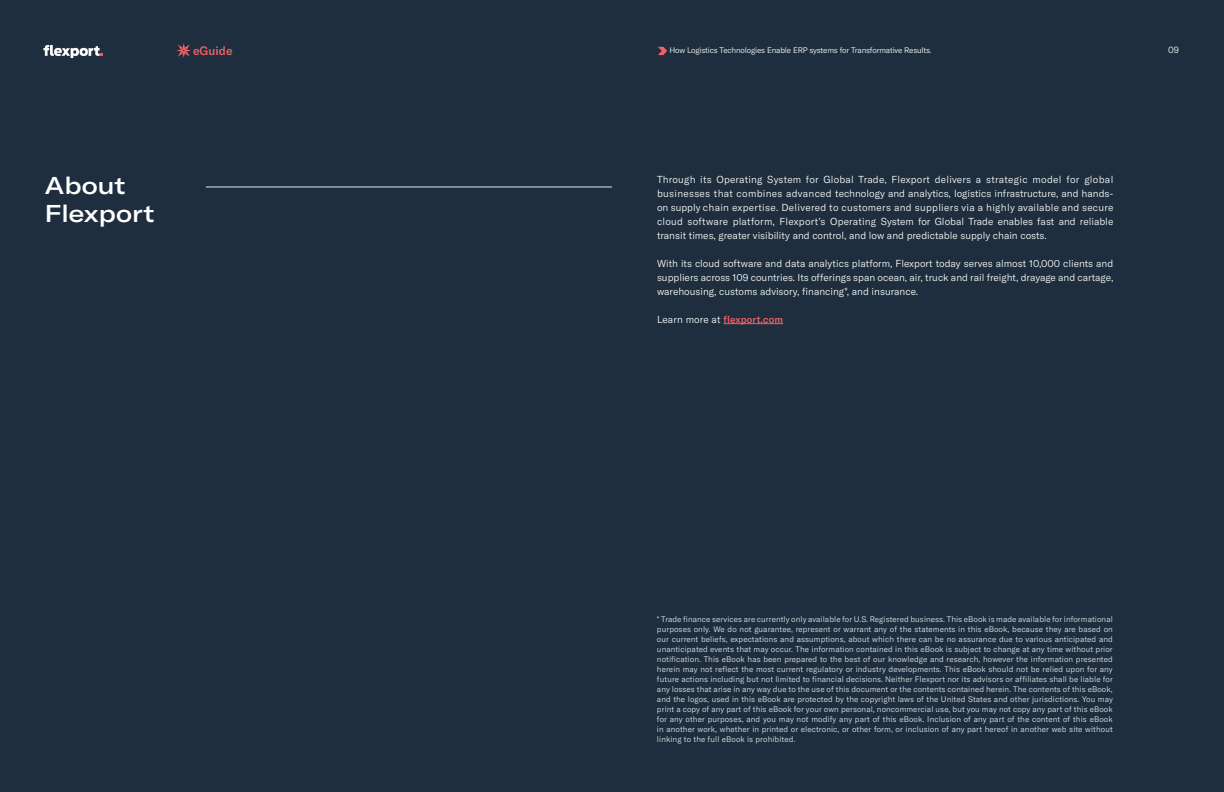
<style>
.page{position:relative;width:1224px;height:792px;background:#1e2e3e}
.page>*{position:absolute;margin:0;border:0;box-sizing:border-box;transform-origin:0 0}
.t1{font:500 expanded 24px/28px "GT America";color:#fff}
.t2{font:500 12px "GT America";color:#f16264}
.t3{font:300 10px/14px "GT America";color:#fff;text-align:justify}
.t4{font:500 10px "GT America";letter-spacing:.01em;color:#f16264}
.t5{font:300 9px "GT America";color:#fff}
.t6{font:300 8px/10px "GT America";letter-spacing:.01em;color:#e5e8ea;text-align:justify}
.t7{font:300 8px "GT America";letter-spacing:-.02em;color:#fff}
.s1{font-weight:300;color:#fff}
</style>
<div class="page">
<hr style="left:206px;top:187px;width:406px;height:1px;background:#e5e8ea">
<hr style="left:723px;top:323px;width:60px;height:1px;background:#f16264">
<svg style="left:43px;top:45px;width:60px;height:13px"></svg>
<svg style="left:176px;top:43px;width:15px;height:15px"></svg>
<svg style="left:658px;top:47px;width:9px;height:8px"></svg>
<h2 class="t2" style="left:193px;top:43px;width:41px">eGuide</h2>
<p class="t7" style="left:669px;top:46px;width:264px">How Logistics Technologies Enable ERP systems for Transformative Results.</p>
<p class="t5" style="left:1168px;top:45px;width:12px">09</p>
<h1 class="t1" style="left:45px;top:171px;width:111px">About<br>Flexport</h1>
<p class="t3" style="left:657px;top:172px;width:458px">Through its Operating System for Global Trade, Flexport delivers a strategic model for global businesses that combines advanced technology and analytics, logistics infrastructure, and hands&shy;on supply chain expertise. Delivered to customers and suppliers via a highly available and secure cloud software platform, Flexport’s Operating System for Global Trade enables fast and reliable transit times, greater visibility and control, and low and predictable supply chain costs.</p>
<p class="t3" style="left:657px;top:256px;width:458px">With its cloud software and data analytics platform, Flexport today serves almost 10,000 clients and suppliers across 109 countries. Its offerings span ocean, air, truck and rail freight, drayage and cartage, warehousing, customs advisory, financing*, and insurance.</p>
<p class="t4" style="left:657px;top:313px;width:128px"><span class="s1">Learn more at</span> flexport.com</p>
<p class="t6" style="left:657px;top:615px;width:457px">* Trade finance services are currently only available for U.S. Registered business. This eBook is made available for informational purposes only. We do not guarantee, represent or warrant any of the statements in this eBook, because they are based on our current beliefs, expectations and assumptions, about which there can be no assurance due to various anticipated and unanticipated events that may occur. The information contained in this eBook is subject to change at any time without prior notification. This eBook has been prepared to the best of our knowledge and research, however the information presented herein may not reflect the most current regulatory or industry developments. This eBook should not be relied upon for any future actions including but not limited to financial decisions. Neither Flexport nor its advisors or affiliates shall be liable for any losses that arise in any way due to the use of this document or the contents contained herein. The contents of this eBook, and the logos, used in this eBook are protected by the copyright laws of the United States and other jurisdictions. You may print a copy of any part of this eBook for your own personal, noncommercial use, but you may not copy any part of this eBook for any other purposes, and you may not modify any part of this eBook. Inclusion of any part of the content of this eBook in another work, whether in printed or electronic, or other form, or inclusion of any part hereof in another web site without linking to the full eBook is prohibited.</p>
</div>
